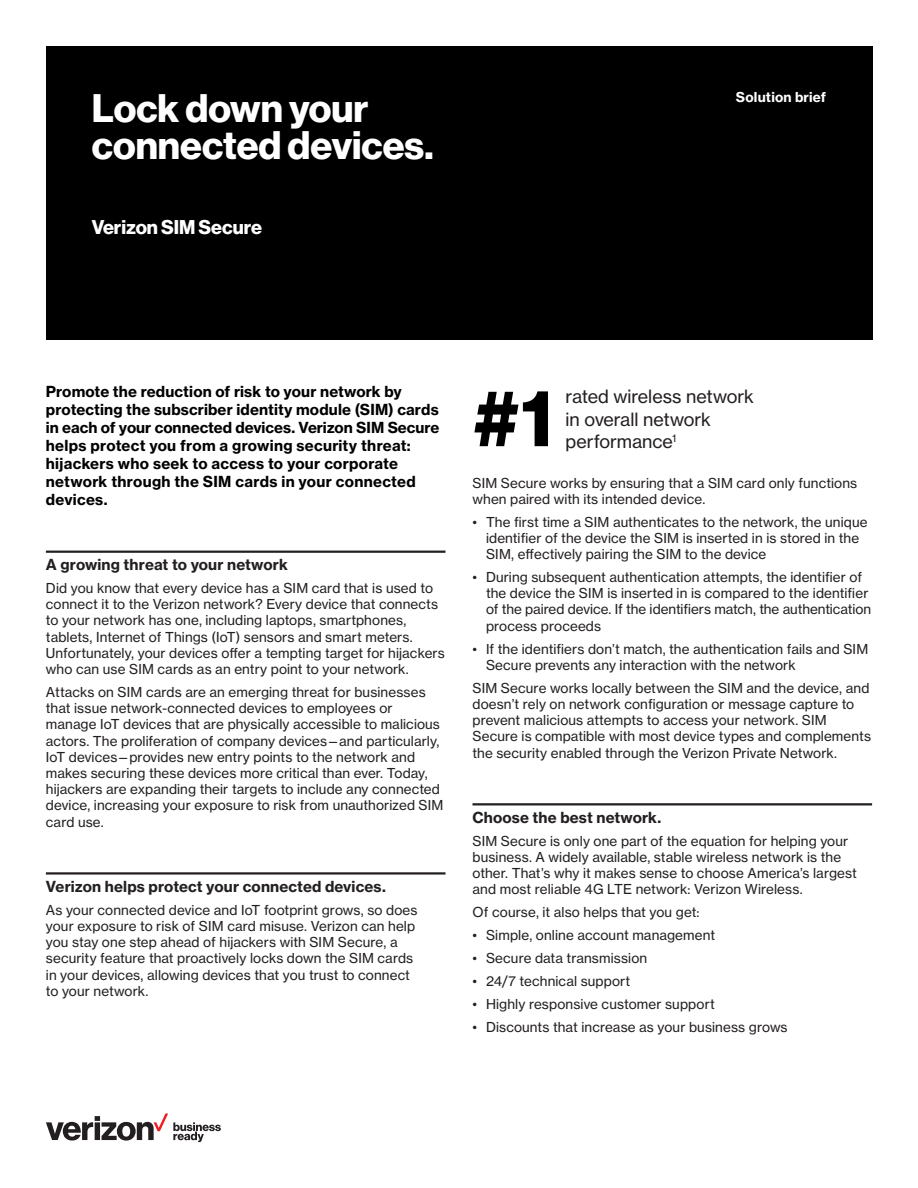
<style>
.page{position:relative;width:918px;height:1188px;background:#fff}
.page>*{position:absolute;margin:0;border:0;box-sizing:border-box;transform-origin:0 0}
.Title_headline_black{font:79.35px "N Haas Grotesk DS Std 75 Bd";color:#000}
._18_RB_Title_Headlin{font:39px/37px "N Haas Grotesk DS Std 75 Bd";color:#fff}
._18_RB_Title_Subhead{font:19.5px "N Haas Grotesk DS Std 75 Bd";color:#fff}
.Title_headline_black-2{font:18px/22.5px "N Haas Grotesk TX Std 55 Rg";letter-spacing:-.005em;color:#231f20}
._18_RB_Body_Intro_Te{font:15px/18px "N Haas Grotesk TX Std 75 Bd";letter-spacing:.01em;color:#000}
._18_RB_Body_Subhead{font:15px "N Haas Grotesk TX Std 75 Bd";letter-spacing:.01em;color:#231f20}
._18_RB_Body_Text{font:13.5px/16.2px "N Haas Grotesk TX Std 55 Rg";letter-spacing:.01em;color:#231f20}
._18_RB_Title_Doc_Typ{font:13.5px "N Haas Grotesk TX Std 75 Bd";letter-spacing:.015em;color:#fff}
</style>
<div class="page">
<div style="left:46px;top:46px;width:826px;height:293px;background:#000"></div>
<hr style="left:46px;top:551px;width:399px;height:2px;background:#231f20">
<hr style="left:46px;top:872px;width:399px;height:3px;background:#231f20">
<hr style="left:472px;top:803px;width:400px;height:2px;background:#231f20">
<svg style="left:46px;top:1114px;width:175px;height:28px"></svg>
<p class="_18_RB_Title_Headlin" style="left:92px;top:90px;width:343px">Lock down your connected devices.</p>
<p class="_18_RB_Title_Doc_Typ" style="left:736px;top:89px;width:92px">Solution brief</p>
<p class="_18_RB_Title_Subhead" style="left:92px;top:216px;width:172px">Verizon SIM Secure</p>
<p class="_18_RB_Body_Intro_Te" style="left:46px;top:382px;width:395px">Promote the reduction of risk to your network by protecting the subscriber identity module (SIM) cards in each of your connected devices. Verizon SIM Secure helps protect you from a growing security threat: hijackers who seek to access to your corporate network through the SIM cards in your connected devices.</p>
<p class="_18_RB_Body_Subhead" style="left:46px;top:555px;width:243px">A growing threat to your network</p>
<p class="_18_RB_Body_Text" style="left:46px;top:580px;width:400px">Did you know that every device has a SIM card that is used to connect it to the Verizon network? Every device that connects to your network has one, including laptops, smartphones, tablets, Internet of Things (IoT) sensors and smart meters.<br>Unfortunately, your devices offer a tempting target for hijackers who can use SIM cards as an entry point to your network.</p>
<p class="_18_RB_Body_Text" style="left:46px;top:684px;width:399px">Attacks on SIM cards are an emerging threat for businesses that issue network-connected devices to employees or manage IoT devices that are physically accessible to malicious actors. The proliferation of company devices—and particularly, IoT devices—provides new entry points to the network and makes securing these devices more critical than ever. Today, hijackers are expanding their targets to include any connected device, increasing your exposure to risk from unauthorized SIM card use.</p>
<p class="_18_RB_Body_Subhead" style="left:46px;top:877px;width:341px">Verizon helps protect your connected devices.</p>
<p class="_18_RB_Body_Text" style="left:46px;top:902px;width:373px">As your connected device and IoT footprint grows, so does your exposure to risk of SIM card misuse. Verizon can help you stay one step ahead of hijackers with SIM Secure, a security feature that proactively locks down the SIM cards in your devices, allowing devices that you trust to connect to your network.</p>
<p class="Title_headline_black" style="left:472px;top:372px;width:82px">#1</p>
<p class="Title_headline_black-2" style="left:566px;top:385px;width:190px">rated wireless network in overall network performance<sup>1</sup></p>
<p class="_18_RB_Body_Text" style="left:472px;top:474px;width:386px">SIM Secure works by ensuring that a SIM card only functions when paired with its intended device.</p>
<p class="_18_RB_Body_Text" style="left:486px;top:514px;width:383px;text-indent:-14px">• The first time a SIM authenticates to the network, the unique identifier of the device the SIM is inserted in is stored in the<br>SIM, effectively pairing the SIM to the device</p>
<p class="_18_RB_Body_Text" style="left:486px;top:569px;width:387px;text-indent:-14px">• During subsequent authentication attempts, the identifier of the device the SIM is inserted in is compared to the identifier of the paired device. If the identifiers match, the authentication process proceeds</p>
<p class="_18_RB_Body_Text" style="left:486px;top:641px;width:384px;text-indent:-14px">• If the identifiers don’t match, the authentication fails and SIM<br>Secure prevents any interaction with the network</p>
<p class="_18_RB_Body_Text" style="left:472px;top:680px;width:400px">SIM Secure works locally between the SIM and the device, and doesn’t rely on network configuration or message capture to prevent malicious attempts to access your network. SIM Secure is compatible with most device types and complements the security enabled through the Verizon Private Network.</p>
<p class="_18_RB_Body_Subhead" style="left:472px;top:808px;width:190px">Choose the best network.</p>
<p class="_18_RB_Body_Text" style="left:472px;top:833px;width:386px">SIM Secure is only one part of the equation for helping your business. A widely available, stable wireless network is the other. That’s why it makes sense to choose America’s largest and most reliable 4G LTE network: Verizon Wireless.</p>
<p class="_18_RB_Body_Text" style="left:472px;top:904px;width:229px">Of course, it also helps that you get:</p>
<p class="_18_RB_Body_Text" style="left:472px;top:927px;width:244px">• Simple, online account management</p>
<p class="_18_RB_Body_Text" style="left:472px;top:950px;width:176px">• Secure data transmission</p>
<p class="_18_RB_Body_Text" style="left:472px;top:973px;width:159px">• 24/7 technical support</p>
<p class="_18_RB_Body_Text" style="left:472px;top:996px;width:244px">• Highly responsive customer support</p>
<p class="_18_RB_Body_Text" style="left:472px;top:1019px;width:317px">• Discounts that increase as your business grows</p>
</div>
